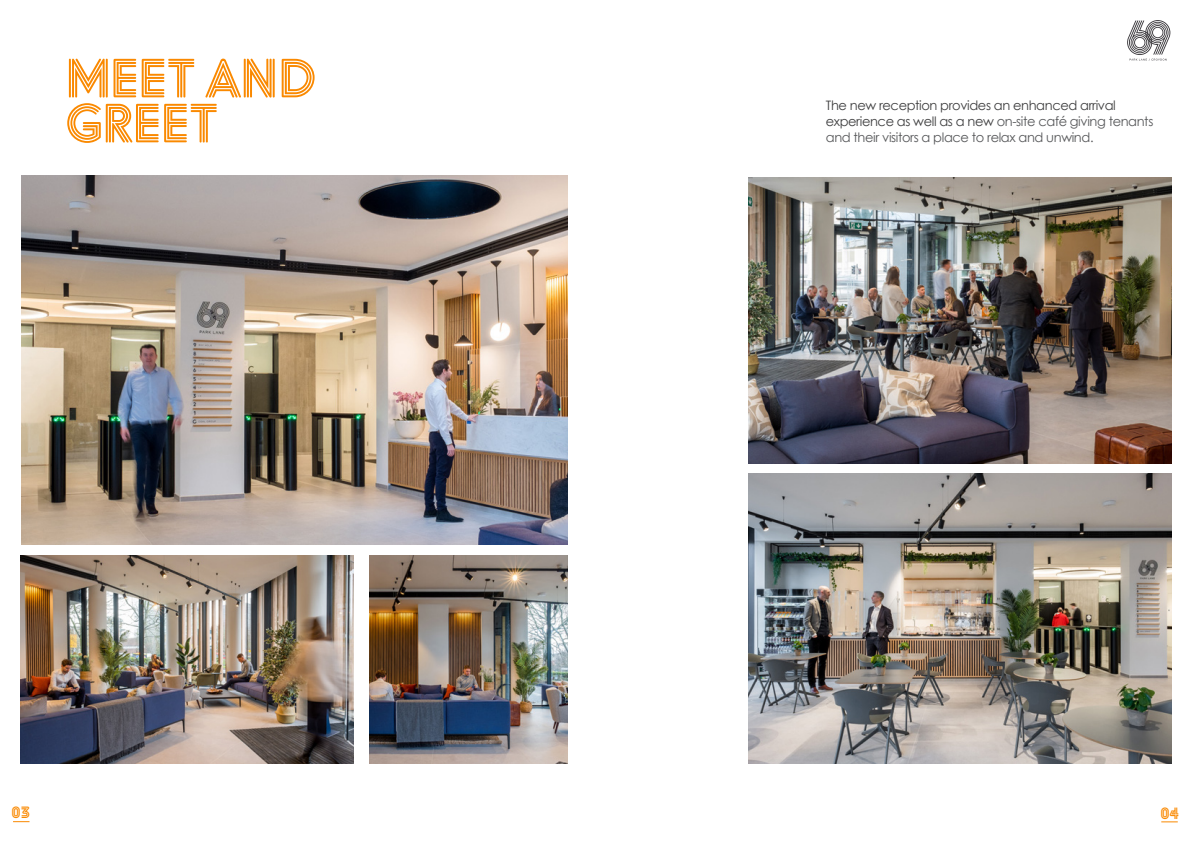
<style>
.page{position:relative;width:1191px;height:842px;background:#fff}
.page>*{position:absolute;margin:0;border:0;box-sizing:border-box;transform-origin:0 0}
.t1{font:55px "Studio Neon";color:#fa8900}
.t2{font:16.4px "Havelock Complete Inline";color:#fa8900}
.t3{font:13px/16px "Century Gothic";letter-spacing:-.03em;color:#57585a}
.s1{color:#3e3e3f}
</style>
<div class="page">
<svg style="left:1127px;top:20px;width:43px;height:41px"></svg>
<svg style="left:1161px;top:821px;width:16px;height:1px"></svg>
<svg style="left:13px;top:821px;width:17px;height:1px"></svg>
<img style="left:22px;top:176px;width:545px;height:368px">
<img style="left:21px;top:556px;width:333px;height:207px">
<img style="left:748px;top:177px;width:423px;height:286px">
<img style="left:369px;top:556px;width:198px;height:207px">
<img style="left:748px;top:474px;width:423px;height:289px">
<p class="t1" style="left:66px;top:51px;width:252px">MEET AND</p>
<p class="t1" style="left:66px;top:96px;width:153px">GREET</p>
<p class="t3" style="left:826px;top:97px;width:329px"><span class="s1">The new reception provides an enhanced arrival experience as well as a new</span> on-site café giving tenants and their visitors a place to relax and unwind.</p>
<p class="t2" style="left:10px;top:799px;width:23px">03</p>
<p class="t2" style="left:1158px;top:799px;width:23px">04</p>
</div>
